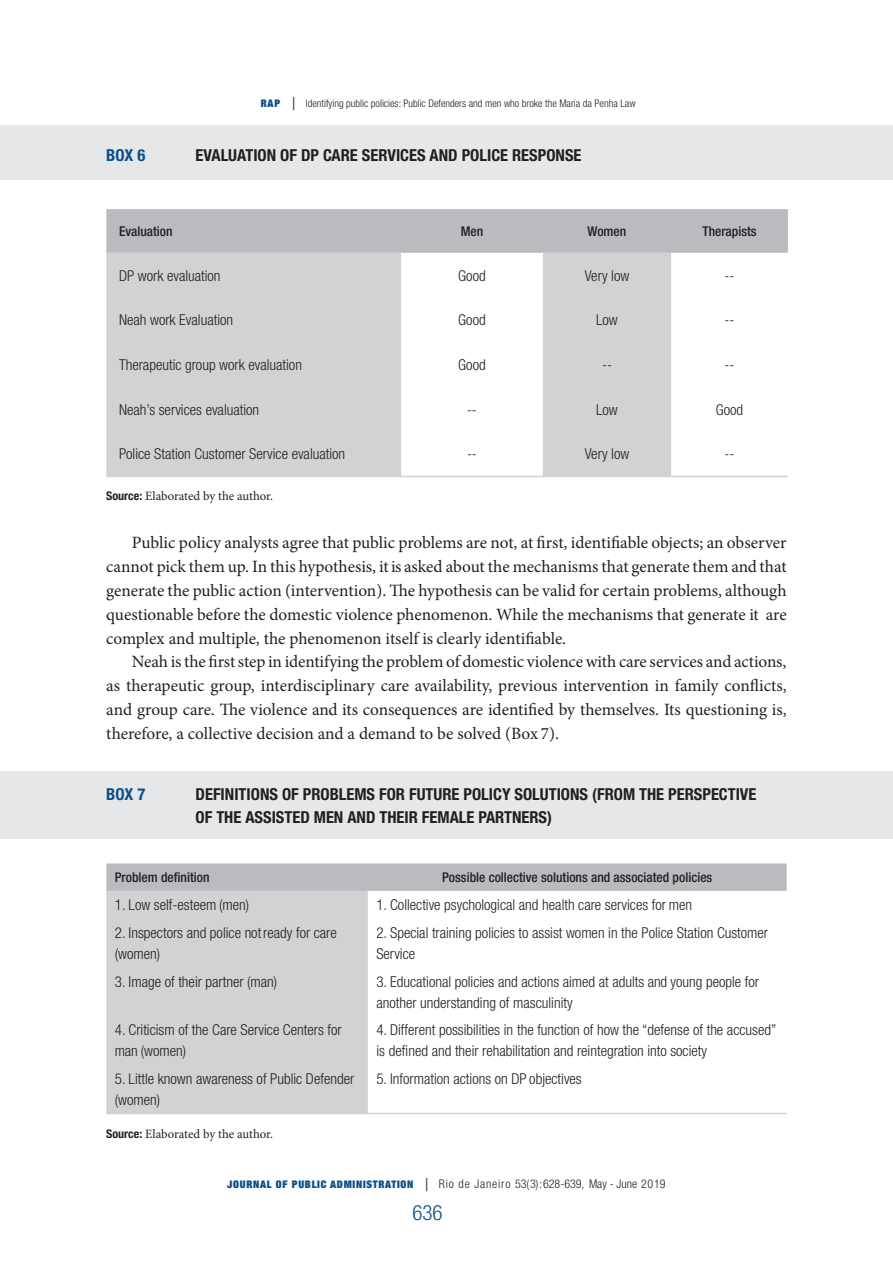
<style>
.page{position:relative;width:893px;height:1263px;background:#fff}
.page>*{position:absolute;margin:0;border:0;box-sizing:border-box;transform-origin:0 0}
.t1{font:300 condensed 21px "Helvetica Neue LT Std";color:#0c4f89}
.texto_3{font:17.25px/23.9px "Minion Pro";letter-spacing:-.005em;color:#231f20;text-align:justify}
.tit_tab{font:700 condensed 16.5px/23.1px "Helvetica Neue LT Std";color:#231f20}
.tit_tab-2{font:700 condensed 16.5px "Helvetica Neue LT Std";color:#0c4f89}
.TEXTO_TAB{font:300 condensed 15px/21px "Helvetica Neue LT Std";color:#231f20}
.GARGANTA{font:500 condensed 13.5px "Helvetica Neue LT Std";color:#231f20}
.fonte{font:12.75px "Minion Pro";letter-spacing:-.005em;color:#231f20}
.t2{font:300 condensed 12px "Helvetica Neue LT Std";letter-spacing:.035em;color:#231f20}
.t3{font:300 condensed 10.5px "Helvetica Neue LT Std";color:#231f20}
.s1{font-family:"Helvetica Neue";font-weight:900;font-stretch:expanded;color:#0c4f89}
.s2{font-size:18px}
.s3{font-family:"Helvetica Neue LT Std";font-weight:700;font-stretch:condensed;font-size:12px}
.s4{font-family:"Helvetica Neue";font-weight:900;font-stretch:expanded;font-size:10.5px;color:#0c4f89}
</style>
<div class="page">
<div style="left:0;top:771px;width:892px;height:67px;background:#e6e7e9"></div>
<div style="left:0;top:126px;width:893px;height:54px;background:#e6e7e9"></div>
<div style="left:106px;top:209px;width:682px;height:44px;background:#babbbe"></div>
<svg style="left:106px;top:253px;width:565px;height:223px;fill:#d1d2d4"></svg>
<hr style="left:106px;top:476px;width:295px;height:1px;background:#d1d2d4">
<hr style="left:401px;top:476px;width:142px;height:1px;background:#d1d2d4">
<hr style="left:543px;top:476px;width:128px;height:1px;background:#d1d2d4">
<hr style="left:671px;top:476px;width:117px;height:1px;background:#d1d2d4">
<div style="left:106px;top:863px;width:681px;height:28px;background:#babbbe"></div>
<div style="left:106px;top:891px;width:262px;height:222px;background:#d1d2d4"></div>
<hr style="left:106px;top:1113px;width:262px;height:1px;background:#d1d2d4">
<hr style="left:368px;top:1113px;width:419px;height:1px;background:#d1d2d4">
<p class="t3" style="left:261px;top:98px;width:376px"><span class="s1">RAP</span> <span class="s2">|</span> Identifying public policies: Public Defenders and men who broke the Maria da Penha Law</p>
<p class="tit_tab-2" style="left:106px;top:145px;width:41px">BOX 6</p>
<p class="tit_tab" style="left:196px;top:143px;width:387px">EVALUATION OF DP CARE SERVICES AND POLICE RESPONSE</p>
<p class="GARGANTA" style="left:119px;top:223px;width:55px">Evaluation</p>
<p class="GARGANTA" style="left:461px;top:223px;width:24px">Men</p>
<p class="GARGANTA" style="left:588px;top:223px;width:40px">Women</p>
<p class="GARGANTA" style="left:702px;top:223px;width:56px">Therapists</p>
<p class="TEXTO_TAB" style="left:119px;top:265px;width:103px">DP work evaluation</p>
<p class="TEXTO_TAB" style="left:458px;top:265px;width:29px">Good</p>
<p class="TEXTO_TAB" style="left:585px;top:265px;width:46px">Very low</p>
<p class="TEXTO_TAB" style="left:724px;top:265px;width:11px">--</p>
<p class="TEXTO_TAB" style="left:119px;top:309px;width:116px">Neah work Evaluation</p>
<p class="TEXTO_TAB" style="left:458px;top:309px;width:29px">Good</p>
<p class="TEXTO_TAB" style="left:596px;top:309px;width:23px">Low</p>
<p class="TEXTO_TAB" style="left:724px;top:309px;width:11px">--</p>
<p class="TEXTO_TAB" style="left:119px;top:354px;width:184px">Therapeutic group work evaluation</p>
<p class="TEXTO_TAB" style="left:458px;top:354px;width:29px">Good</p>
<p class="TEXTO_TAB" style="left:602px;top:354px;width:11px">--</p>
<p class="TEXTO_TAB" style="left:724px;top:354px;width:11px">--</p>
<p class="TEXTO_TAB" style="left:119px;top:399px;width:142px">Neah’s services evaluation</p>
<p class="TEXTO_TAB" style="left:467px;top:399px;width:11px">--</p>
<p class="TEXTO_TAB" style="left:596px;top:399px;width:23px">Low</p>
<p class="TEXTO_TAB" style="left:716px;top:399px;width:29px">Good</p>
<p class="TEXTO_TAB" style="left:119px;top:443px;width:228px">Police Station Customer Service evaluation</p>
<p class="TEXTO_TAB" style="left:467px;top:443px;width:11px">--</p>
<p class="TEXTO_TAB" style="left:585px;top:443px;width:46px">Very low</p>
<p class="TEXTO_TAB" style="left:724px;top:443px;width:11px">--</p>
<p class="fonte" style="left:106px;top:488px;width:168px"><span class="s3">Source:</span> Elaborated by the author.</p>
<p class="texto_3" style="left:106px;top:531px;width:682px;text-indent:26px">Public policy analysts agree that public problems are not, at first, identifiable objects; an observer cannot pick them up. In this hypothesis, it is asked about the mechanisms that generate them and that generate the public action (intervention). The hypothesis can be valid for certain problems, although questionable before the domestic violence phenomenon. While the mechanisms that generate it are complex and multiple, the phenomenon itself is clearly identifiable.</p>
<p class="texto_3" style="left:106px;top:650px;width:682px;text-indent:26px">Neah is the first step in identifying the problem of domestic violence with care services and actions, as therapeutic group, interdisciplinary care availability, previous intervention in family conflicts, and group care. The violence and its consequences are identified by themselves. Its questioning is, therefore, a collective decision and a demand to be solved (Box 7).</p>
<p class="tit_tab-2" style="left:106px;top:784px;width:41px">BOX 7</p>
<p class="tit_tab" style="left:196px;top:783px;width:562px">DEFINITIONS OF PROBLEMS FOR FUTURE POLICY SOLUTIONS (FROM THE PERSPECTIVE<br>OF THE ASSISTED MEN AND THEIR FEMALE PARTNERS)</p>
<p class="GARGANTA" style="left:115px;top:869px;width:96px">Problem definition</p>
<p class="GARGANTA" style="left:442px;top:869px;width:272px">Possible collective solutions and associated policies</p>
<p class="TEXTO_TAB" style="left:115px;top:894px;width:136px">1. Low self-esteem (men)</p>
<p class="TEXTO_TAB" style="left:376px;top:894px;width:317px">1. Collective psychological and health care services for men</p>
<p class="TEXTO_TAB" style="left:115px;top:922px;width:224px">2. Inspectors and police not ready for care (women)</p>
<p class="TEXTO_TAB" style="left:376px;top:922px;width:393px">2. Special training policies to assist women in the Police Station Customer<br>Service</p>
<p class="TEXTO_TAB" style="left:115px;top:970px;width:164px">3. Image of their partner (man)</p>
<p class="TEXTO_TAB" style="left:376px;top:970px;width:384px">3. Educational policies and actions aimed at adults and young people for another understanding of masculinity</p>
<p class="TEXTO_TAB" style="left:115px;top:1019px;width:228px">4. Criticism of the Care Service Centers for man (women)</p>
<p class="TEXTO_TAB" style="left:376px;top:1019px;width:402px">4. Different possibilities in the function of how the “defense of the accused” is defined and their rehabilitation and reintegration into society</p>
<p class="TEXTO_TAB" style="left:115px;top:1068px;width:241px">5. Little known awareness of Public Defender (women)</p>
<p class="TEXTO_TAB" style="left:376px;top:1068px;width:207px">5. Information actions on DP objectives</p>
<p class="fonte" style="left:106px;top:1125px;width:168px"><span class="s3">Source:</span> Elaborated by the author.</p>
<p class="t2" style="left:227px;top:1176px;width:440px"><span class="s4">JOURNAL OF PUBLIC ADMINISTRATION</span> <span class="s2">|</span> Rio de Janeiro 53(3):628-639, May - June 2019</p>
<h1 class="t1" style="left:412px;top:1200px;width:32px">636</h1>
</div>
